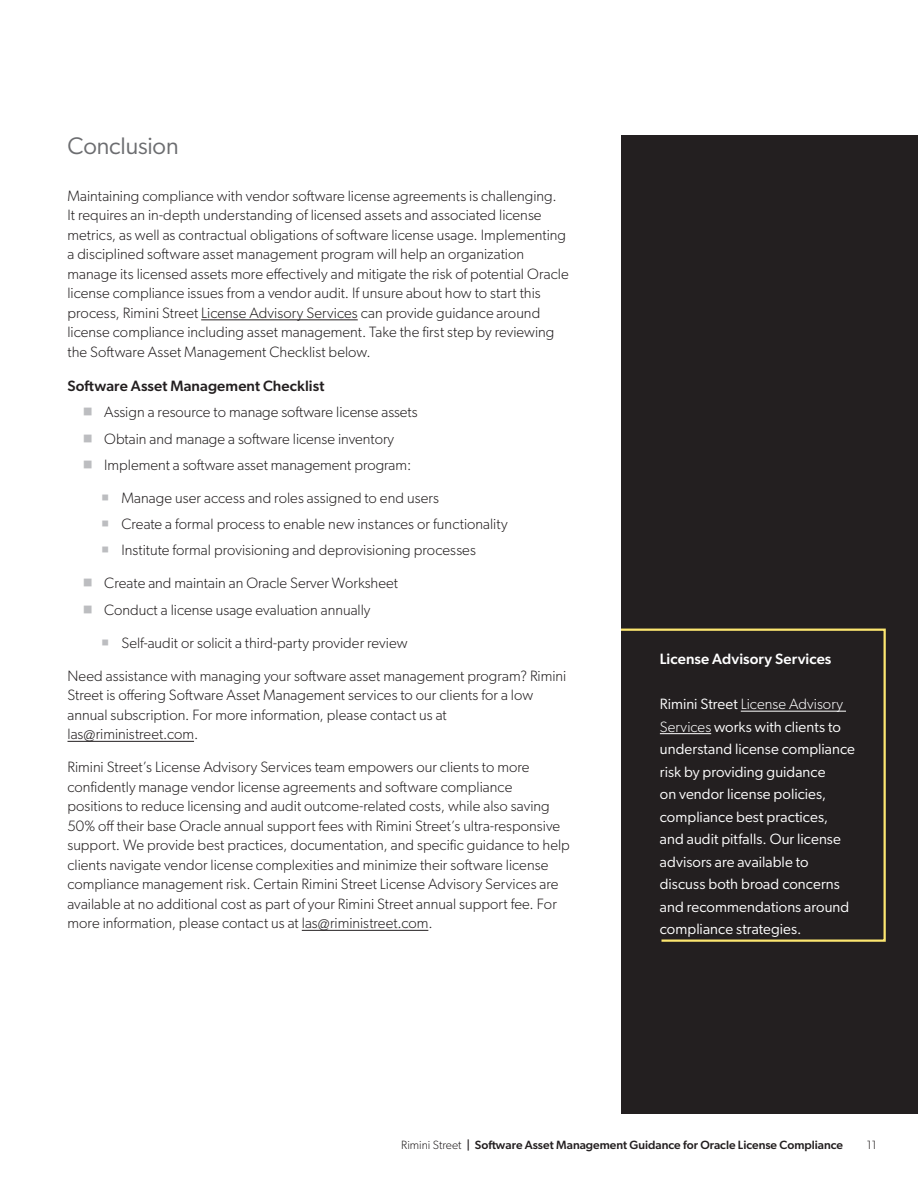
<style>
.page{position:relative;width:918px;height:1188px;background:#fff}
.page>*{position:absolute;margin:0;border:0;box-sizing:border-box;transform-origin:0 0}
.H3_Subhead_Gibson_Bl{font:24px "Gibson";letter-spacing:-.005em;color:#6c6d70}
.Body_Copy_Black_Ligh{font:300 15px/19.5px "Gibson";letter-spacing:.005em;color:#231f20}
.Pull_Quote_Light_10{font:15px/22.5px "Gibson";letter-spacing:.005em;color:#fff}
.H4_Gibson_Med_10_14{font:500 15px "Gibson";letter-spacing:.005em;color:#231f20}
.Pull_Quote_Light_10-2{font:500 15px "Gibson";letter-spacing:.005em;color:#fff}
.t1{font:500 12px "Gibson";color:#231f20}
.t2{font:300 12px "Gibson";color:#231f20}
.s1{font-weight:300}
</style>
<div class="page">
<hr style="left:201px;top:320px;width:157px;height:1px;background:#231f20">
<hr style="left:68px;top:741px;width:126px;height:1px;background:#231f20">
<hr style="left:302px;top:930px;width:126px;height:1px;background:#231f20">
<div style="left:621px;top:135px;width:297px;height:978px;background:#231f20"></div>
<svg style="left:621px;top:628px;width:265px;height:314px"></svg>
<hr style="left:741px;top:711px;width:105px;height:1px;background:#fff">
<hr style="left:660px;top:733px;width:51px;height:1px;background:#fff">
<p class="H3_Subhead_Gibson_Bl" style="left:68px;top:131px;width:113px">Conclusion</p>
<p class="Body_Copy_Black_Ligh" style="left:68px;top:186px;width:503px">Maintaining compliance with vendor software license agreements is challenging.<br>It requires an in-depth understanding of licensed assets and associated license metrics, as well as contractual obligations of software license usage. Implementing a disciplined software asset management program will help an organization manage its licensed assets more effectively and mitigate the risk of potential Oracle license compliance issues from a vendor audit. If unsure about how to start this process, Rimini Street License Advisory Services can provide guidance around license compliance including asset management. Take the first step by reviewing the Software Asset Management Checklist below.</p>
<p class="H4_Gibson_Med_10_14" style="left:68px;top:377px;width:258px">Software Asset Management Checklist</p>
<p class="Body_Copy_Black_Ligh" style="left:104px;top:402px;width:315px">Assign a resource to manage software license assets</p>
<p class="Body_Copy_Black_Ligh" style="left:104px;top:429px;width:291px">Obtain and manage a software license inventory</p>
<p class="Body_Copy_Black_Ligh" style="left:104px;top:455px;width:309px">Implement a software asset management program:</p>
<p class="Body_Copy_Black_Ligh" style="left:122px;top:488px;width:319px">Manage user access and roles assigned to end users</p>
<p class="Body_Copy_Black_Ligh" style="left:122px;top:514px;width:388px">Create a formal process to enable new instances or functionality</p>
<p class="Body_Copy_Black_Ligh" style="left:122px;top:540px;width:356px">Institute formal provisioning and deprovisioning processes</p>
<p class="Body_Copy_Black_Ligh" style="left:104px;top:573px;width:295px">Create and maintain an Oracle Server Worksheet</p>
<p class="Body_Copy_Black_Ligh" style="left:104px;top:600px;width:268px">Conduct a license usage evaluation annually</p>
<p class="Body_Copy_Black_Ligh" style="left:122px;top:633px;width:287px">Self-audit or solicit a third-party provider review</p>
<p class="Body_Copy_Black_Ligh" style="left:68px;top:666px;width:500px">Need assistance with managing your software asset management program? Rimini Street is offering Software Asset Management services to our clients for a low annual subscription. For more information, please contact us at las@riministreet.com.</p>
<p class="Body_Copy_Black_Ligh" style="left:68px;top:757px;width:504px">Rimini Street’s License Advisory Services team empowers our clients to more confidently manage vendor license agreements and software compliance positions to reduce licensing and audit outcome-related costs, while also saving 50% off their base Oracle annual support fees with Rimini Street’s ultra-responsive support. We provide best practices, documentation, and specific guidance to help clients navigate vendor license complexities and minimize their software license compliance management risk. Certain Rimini Street License Advisory Services are available at no additional cost as part of your Rimini Street annual support fee. For more information, please contact us at las@riministreet.com.</p>
<p class="Pull_Quote_Light_10-2" style="left:660px;top:650px;width:173px">License Advisory Services</p>
<p class="Pull_Quote_Light_10" style="left:660px;top:692px;width:197px">Rimini Street <span class="s1">License Advisory<br>Services</span> works with clients to understand license compliance risk by providing guidance<br>on vendor license policies, compliance best practices, and audit pitfalls. Our license advisors are available to discuss both broad concerns and recommendations around compliance strategies.</p>
<p class="t1" style="left:401px;top:1138px;width:443px"><span class="s1">Rimini Street</span> | Software Asset Management Guidance for Oracle License Compliance</p>
<p class="t2" style="left:867px;top:1138px;width:11px">11</p>
</div>
